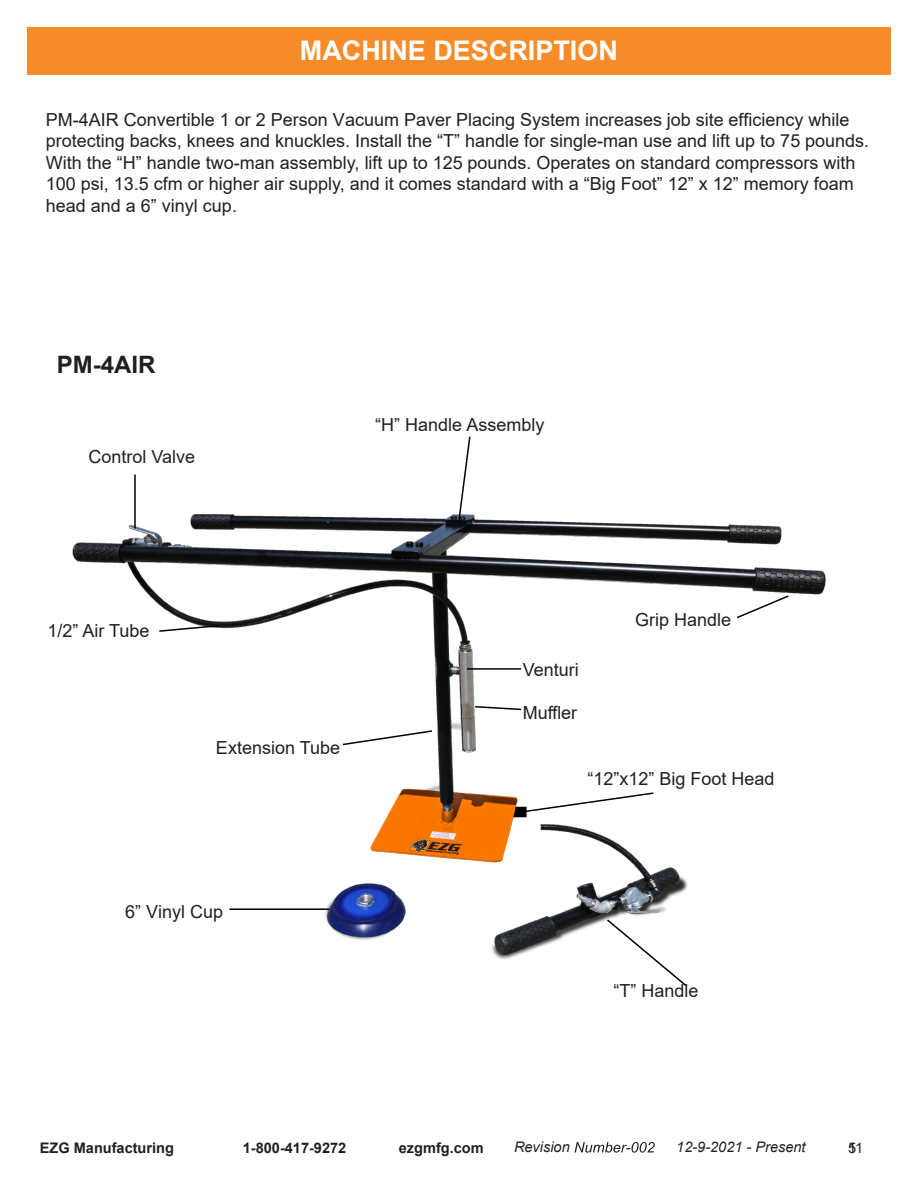
<style>
.page{position:relative;width:918px;height:1188px;background:#fff}
.page>*{position:absolute;margin:0;border:0;box-sizing:border-box;transform-origin:0 0}
.t1{font:700 27px "Arial";color:#fff}
.t2{font:700 24px "Arial";color:#231f20}
.t3{font:18px/21.6px "Arial";color:#231f20}
.t4{font:18px "Arial";color:#231f20}
.t5{font:700 14.55px "Arial";color:#231f20}
.t6{font:italic 14.55px "Arial";color:#231f20}
.t7{font:14.55px "Arial";color:#231f20}
.s1{font-style:inherit}
</style>
<div class="page">
<svg style="left:575px;top:1142px;width:80px;height:11px"></svg>
<div style="left:27px;top:27px;width:864px;height:47px;background:#f68c29"></div>
<img style="left:72px;top:474px;width:754px;height:486px">
<hr style="left:134px;top:475px;width:2px;height:54px;background:#000">
<svg style="left:158px;top:624px;width:62px;height:9px"></svg>
<svg style="left:457px;top:436px;width:14px;height:86px"></svg>
<svg style="left:735px;top:594px;width:55px;height:26px"></svg>
<hr style="left:467px;top:668px;width:54px;height:2px;background:#000">
<svg style="left:474px;top:705px;width:49px;height:6px"></svg>
<svg style="left:605px;top:918px;width:83px;height:68px"></svg>
<svg style="left:519px;top:791px;width:136px;height:23px"></svg>
<hr style="left:230px;top:908px;width:99px;height:2px;background:#000">
<svg style="left:341px;top:729px;width:93px;height:17px"></svg>
<p class="t1" style="left:300px;top:32px;width:320px">MACHINE DESCRIPTION</p>
<p class="t3" style="left:46px;top:108px;width:825px">PM<span class="s1">-</span>4AIR Convertible 1 or 2 Person Vacuum Paver Placing System increases job site efficiency while protecting backs, knees and knuckles. Install the “T” handle for single-man use and lift up to 75 pounds.<br>With the “H” handle two-man assembly, lift up to 125 pounds. Operates on standard compressors with 100 psi, 13.5 cfm or higher air supply, and it comes standard with a “Big Foot” 12” x 12” memory foam head and a 6” vinyl cup.</p>
<p class="t2" style="left:57px;top:348px;width:100px">PM-4AIR</p>
<p class="t4" style="left:89px;top:444px;width:108px">Control Valve</p>
<p class="t4" style="left:375px;top:412px;width:171px">“H” Handle Assembly</p>
<p class="t4" style="left:48px;top:618px;width:104px">1/2” Air Tube</p>
<p class="t4" style="left:216px;top:735px;width:126px">Extension Tube</p>
<p class="t4" style="left:125px;top:899px;width:100px">6” Vinyl Cup</p>
<p class="t4" style="left:523px;top:657px;width:58px">Venturi</p>
<p class="t4" style="left:523px;top:701px;width:56px">Muffler</p>
<p class="t4" style="left:635px;top:608px;width:98px">Grip Handle</p>
<p class="t4" style="left:587px;top:766px;width:189px">“12”x12” Big Foot Head</p>
<p class="t4" style="left:613px;top:978px;width:87px">“T” Handle</p>
<p class="t5" style="left:40px;top:1138px;width:136px">EZG Manufacturing</p>
<p class="t5" style="left:243px;top:1138px;width:105px">1-800-417-9272</p>
<p class="t5" style="left:399px;top:1138px;width:86px">ezgmfg.com</p>
<p class="t6" style="left:514px;top:1138px;width:57px">Revision</p>
<p class="t6" style="left:676px;top:1138px;width:131px">12-9-2021 - Present</p>
<p class="t7" style="left:848px;top:1138px;width:17px">1 15</p>
</div>
